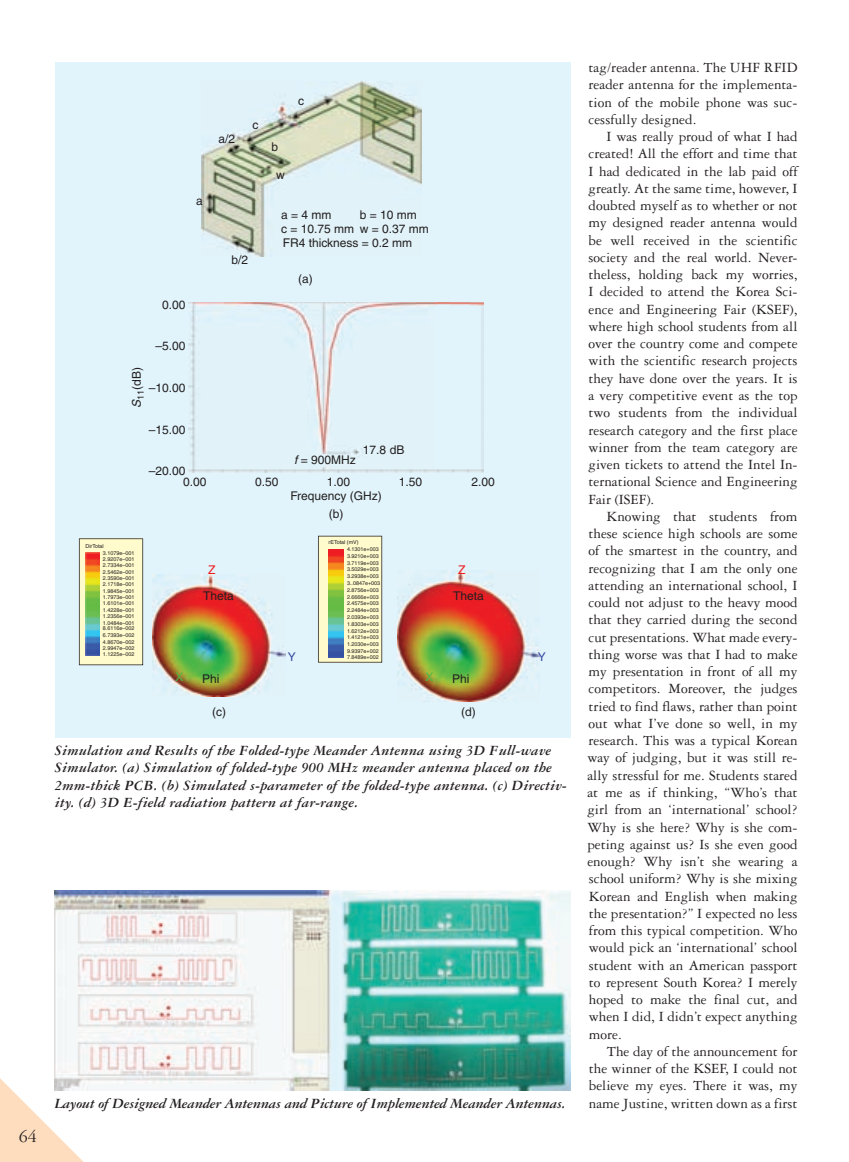
<style>
.page{position:relative;width:849px;height:1162px;background:#fff}
.page>*{position:absolute;margin:0;border:0;box-sizing:border-box;transform-origin:0 0}
.t1{font:18px "Garamond Three";color:#231f20}
.t2{font:15px/17.2px "Garamond Three";color:#231f20;text-align:justify}
.t3{font:italic 700 15px/17.2px "Garamond Three";color:#231f20}
.t4{font:italic 700 15px "Garamond Three";letter-spacing:-.02em;color:#231f20}
.t5{font:12px/13.6px "Helvetica";color:#231f20}
.t6{font:12px "Helvetica";color:#ee1d23}
.t7{font:12px "Helvetica";color:#35489e}
.t8{font:12px "Helvetica";color:#4fb848}
.t9{font:5.4px/6.3px "Helvetica";color:#231f20;text-align:justify}
.s1{font-style:italic}
</style>
<div class="page">
<div style="left:55px;top:63px;width:515px;height:674px;background:#e1f4fc"></div>
<img style="left:189px;top:302px;width:294px;height:170px">
<svg style="left:79px;top:538px;width:64px;height:127px;background:#f4f1c3"></svg>
<svg style="left:318px;top:535px;width:64px;height:127px;background:#f4f1c4"></svg>
<img style="left:153px;top:574px;width:132px;height:122px">
<img style="left:397px;top:570px;width:142px;height:131px">
<img style="left:85px;top:552px;width:14px;height:103px">
<img style="left:328px;top:549px;width:15px;height:108px">
<img style="left:202px;top:82px;width:220px;height:174px">
<svg style="left:322px;top:454px;width:3px;height:12px"></svg>
<img style="left:55px;top:890px;width:516px;height:200px">
<svg style="left:0;top:1065px;width:98px;height:97px"></svg>
<p class="t5" style="left:196px;top:194px;width:8px">a</p>
<p class="t5" style="left:162px;top:297px;width:25px">0.00</p>
<p class="t5" style="left:156px;top:339px;width:32px">–5.00</p>
<p class="t5" style="left:149px;top:381px;width:38px">–10.00</p>
<p class="t5" style="left:130px;top:407px;width:42px;rotate:-90deg"><span class="s1">S</span><sub>11</sub>(dB)</p>
<p class="t5" style="left:218px;top:132px;width:18px">a/2</p>
<p class="t5" style="left:252px;top:118px;width:7px">c</p>
<p class="t5" style="left:231px;top:253px;width:18px">b/2</p>
<p class="t5" style="left:298px;top:94px;width:7px">c</p>
<p class="t5" style="left:272px;top:140px;width:8px">b</p>
<p class="t5" style="left:276px;top:168px;width:10px">w</p>
<p class="t5" style="left:281px;top:208px;width:149px;text-indent:79px">b = 10 mm<br>c = 10.75 mm w = 0.37 mm<br>FR4 thickness = 0.2 mm</p>
<p class="t5" style="left:298px;top:272px;width:16px">(a)</p>
<p class="t5" style="left:281px;top:208px;width:52px">a = 4 mm</p>
<p class="t9" style="left:86px;top:543px;width:20px">DirTotal</p>
<p class="t9" style="left:103px;top:550px;width:33px">3.1079e–001<br>2.9207e–001<br>2.7334e–001</p>
<p class="t9" style="left:103px;top:569px;width:33px">2.5462e–001<br>2.3590e–001<br>2.1718e–001<br>1.9845e–001<br>1.7973e–001<br>1.6101e–001<br>1.4228e–001<br>1.2356e–001<br>1.0484e–001</p>
<p class="t9" style="left:103px;top:625px;width:33px;line-height:7.1px">8.6116e–002<br>6.7393e–002</p>
<p class="t9" style="left:103px;top:638px;width:33px;line-height:6.8px">4.8670e–002<br>2.9947e–002</p>
<p class="t9" style="left:103px;top:651px;width:33px">1.1225e–002</p>
<p class="t5" style="left:149px;top:422px;width:38px">–15.00</p>
<p class="t5" style="left:183px;top:465px;width:25px;line-height:10.6px;text-indent:-34px">–20.00<br>0.00</p>
<p class="t5" style="left:255px;top:474px;width:25px">0.50</p>
<p class="t5" style="left:290px;top:474px;width:93px;text-align:center">1.00<br>Frequency (GHz)</p>
<p class="t5" style="left:329px;top:507px;width:16px">(b)</p>
<p class="t5" style="left:363px;top:443px;width:43px">17.8 dB</p>
<p class="t5" style="left:294px;top:453px;width:63px"><span class="s1">f</span> = 900MHz</p>
<p class="t5" style="left:399px;top:474px;width:25px">1.50</p>
<p class="t5" style="left:471px;top:474px;width:25px">2.00</p>
<p class="t9" style="left:329px;top:538px;width:31px">rETotal (mV)</p>
<p class="t6" style="left:208px;top:562px;width:9px">Z</p>
<p class="t5" style="left:203px;top:589px;width:32px">Theta</p>
<p class="t7" style="left:288px;top:649px;width:10px">Y</p>
<p class="t9" style="left:347px;top:546px;width:33px;line-height:6.8px">4.1301e+003<br>3.9210e+003<br>3.7119e+003<br>3.5029e+003<br>3.2938e+003</p>
<p class="t9" style="left:347px;top:579px;width:35px;line-height:7.1px;text-align:left">3..0847e+003<br>2.8756e+003<br>2.6666e+003</p>
<p class="t9" style="left:347px;top:599px;width:33px;line-height:6.9px">2.4575e+003<br>2.2484e+003<br>2.0393e+003<br>1.8303e+003<br>1.6212e+003<br>1.4121e+003</p>
<p class="t9" style="left:347px;top:640px;width:33px;line-height:6.9px">1.2030e+003<br>9.9397e+002<br>7.8489e+002</p>
<p class="t6" style="left:458px;top:562px;width:9px">Z</p>
<p class="t5" style="left:453px;top:589px;width:32px">Theta</p>
<p class="t8" style="left:175px;top:669px;width:10px">X</p>
<p class="t5" style="left:202px;top:671px;width:19px">Phi</p>
<p class="t8" style="left:425px;top:669px;width:10px">X</p>
<p class="t5" style="left:452px;top:671px;width:19px">Phi</p>
<p class="t5" style="left:212px;top:705px;width:15px">(c)</p>
<p class="t5" style="left:461px;top:705px;width:16px">(d)</p>
<p class="t7" style="left:538px;top:649px;width:10px">Y</p>
<p class="t3" style="left:55px;top:741px;width:514px">Simulation and Results of the Folded-type Meander Antenna using 3D Full-wave Simulator. (a) Simulation of folded-type 900 MHz meander antenna placed on the 2mm-thick PCB. (b) Simulated s-parameter of the folded-type antenna. (c) Directiv&shy;ity. (d) 3D E-field radiation pattern at far-range.</p>
<p class="t1" style="left:19px;top:1126px;width:20px">64</p>
<p class="t4" style="left:55px;top:1094px;width:512px">Layout of Designed Meander Antennas and Picture of Implemented Meander Antennas.</p>
<p class="t2" style="left:588px;top:59px;width:210px">tag/reader antenna. The UHF RFID reader antenna for the implementa&shy;tion of the mobile phone was suc&shy;cessfully designed.</p>
<p class="t2" style="left:588px;top:128px;width:210px;text-indent:18px">I was really proud of what I had created! All the effort and time that I had dedicated in the lab paid off greatly. At the same time, however, I doubted myself as to whether or not my designed reader antenna would be well received in the scientific society and the real world. Never&shy;theless, holding back my worries, I decided to attend the Korea Sci&shy;ence and Engineering Fair (KSEF), where high school students from all over the country come and compete with the scientific research projects they have done over the years. It is a very competitive event as the top two students from the individual research category and the first place winner from the team category are given tickets to attend the Intel In&shy;ternational Science and Engineering Fair (ISEF).</p>
<p class="t2" style="left:587px;top:507px;width:212px;text-indent:19px">Knowing that students from these science high schools are some of the smartest in the country, and recognizing that I am the only one attending an international school, I could not adjust to the heavy mood that they carried during the second cut presentations. What made every&shy;thing worse was that I had to make my presentation in front of all my competitors. Moreover, the judges tried to find flaws, rather than point out what I’ve done so well, in my research. This was a typical Korean way of judging, but it was still re&shy;ally stressful for me. Students stared at me as if thinking, “Who’s that girl from an ‘international’ school?<br>Why is she here? Why is she com&shy;peting against us? Is she even good enough? Why isn’t she wearing a school uniform? Why is she mixing Korean and English when making the presentation?” I expected no less from this typical competition. Who would pick an ‘international’ school student with an American passport to represent South Korea? I merely hoped to make the final cut, and when I did, I didn’t expect anything more.</p>
<p class="t2" style="left:589px;top:1042px;width:210px;text-indent:18px">The day of the announcement for the winner of the KSEF, I could not believe my eyes. There it was, my name Justine, written down as a first</p>
</div>
